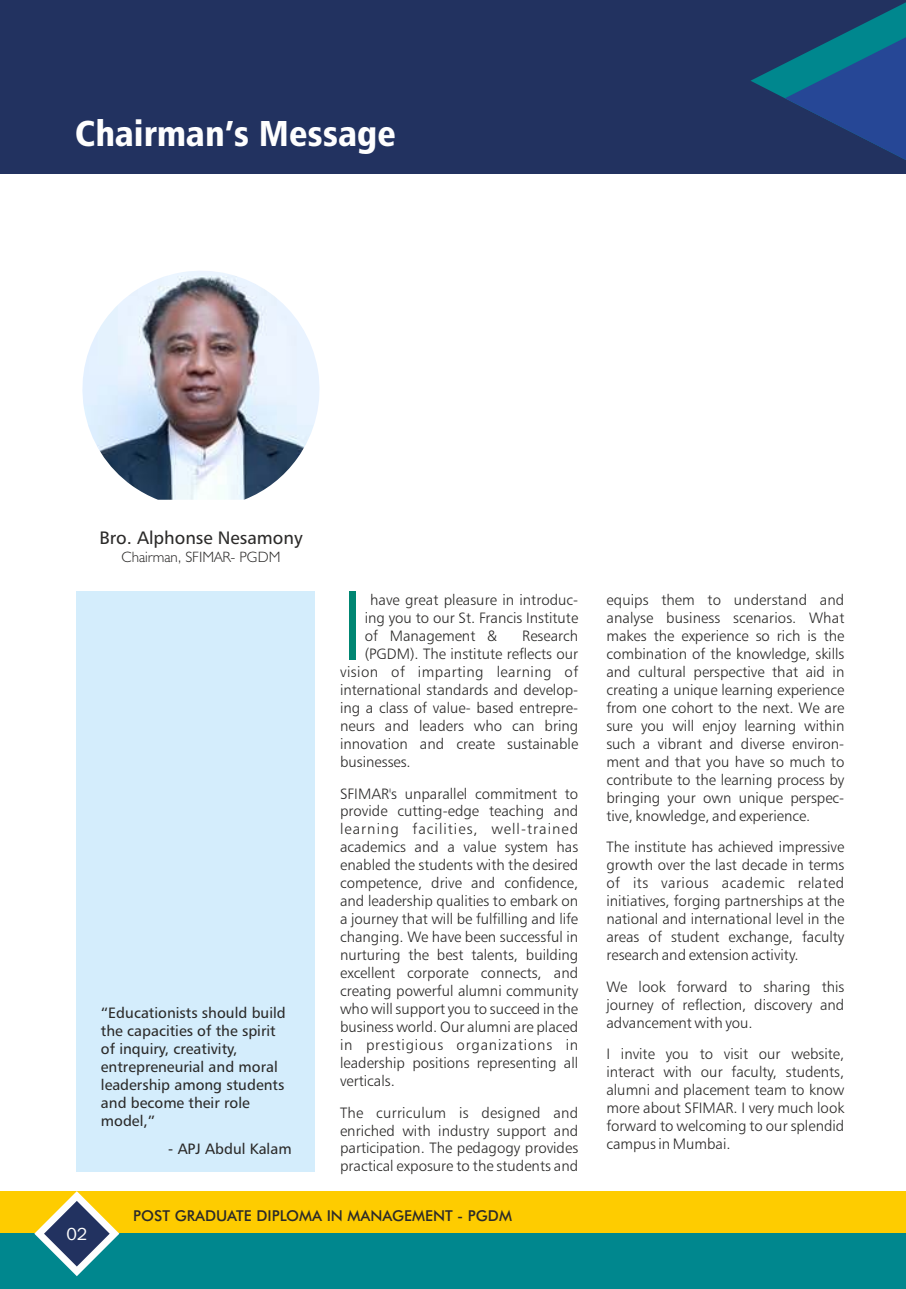
<style>
.page{position:relative;width:906px;height:1289px;background:#fff}
.page>*{position:absolute;margin:0;border:0;box-sizing:border-box;transform-origin:0 0}
.t1{font:98.4px "Humanist 777 BT Light B";color:#008672}
.t2{font:36px "Humanist 777 BT Black Condensed B";color:#fefefe}
.t3{font:18px "Humanist 777 BT Roman B";color:#2b2a29}
.t4{font:18px "Franklin Gothic";color:#fefefe}
.t5{font:15px/18px "Humanist 777 BT Light B";color:#2b2a29;text-align:justify}
.t6{font:15px/18.1px "Humanist 777 BT Roman B";color:#2b2a29}
.t7{font:500 15px "Futura BT";color:#2b2a29}
.t8{font:15px "Humanist 777 BT Light B";letter-spacing:.03em;color:#2b2a29}
.t9{font:300 15px "Humanist 521 BT";color:#2b2a29}
</style>
<div class="page">
<div style="left:0;top:0;width:906px;height:173px;background:#223260"></div>
<div style="left:0;top:1191px;width:906px;height:97px;background:#fecc00"></div>
<div style="left:0;top:1233px;width:906px;height:55px;background:#00878e"></div>
<svg style="left:34px;top:1191px;width:85px;height:85px"></svg>
<svg style="left:751px;top:2px;width:155px;height:158px"></svg>
<div style="left:77px;top:591px;width:238px;height:580px;background:#d4edfc"></div>
<img style="left:82px;top:271px;width:238px;height:228px">
<h2 class="t2" style="left:75px;top:119px;width:322px">Chairman’s Message</h2>
<p class="t4" style="left:66px;top:1226px;width:23px">02</p>
<p class="t3" style="left:99px;top:530px;width:205px">Bro. Alphonse Nesamony</p>
<p class="t9" style="left:121px;top:551px;width:160px">Chairman, SFIMAR- PGDM</p>
<p class="t6" style="left:101px;top:1004px;width:186px">“Educationists should build the capacities of the spirit of inquiry, creativity, entrepreneurial and moral leadership among students and become their role model,”</p>
<p class="t6" style="left:168px;top:1140px;width:125px">- APJ Abdul Kalam</p>
<h1 class="t1" style="left:340px;top:584px;width:26px">I</h1>
<p class="t5" style="left:365px;top:592px;width:215px;text-indent:5px">have great pleasure in introduc&shy;ing you to our St. Francis Institute of Management &amp;</p>
<p class="t5" style="left:522px;top:628px;width:57px">Research</p>
<p class="t5" style="left:365px;top:646px;width:215px">(PGDM). The institute reflects our</p>
<p class="t8" style="left:340px;top:665px;width:240px">vision of imparting learning of</p>
<p class="t5" style="left:340px;top:682px;width:240px">international standards and develop-</p>
<p class="t5" style="left:340px;top:700px;width:240px">ing a class of value- based entrepre-</p>
<p class="t5" style="left:340px;top:718px;width:240px">neurs and leaders who can bring</p>
<p class="t5" style="left:340px;top:736px;width:240px">innovation and create sustainable</p>
<p class="t5" style="left:340px;top:754px;width:72px">businesses.</p>
<p class="t5" style="left:340px;top:785px;width:240px">SFIMAR's unparallel commitment to provide cutting-edge teaching and learning facilities, well-trained academics and a value system has enabled the students with the desired competence, drive and confidence, and leadership qualities to embark on a journey that will be fulfilling and life changing. We have been successful in nurturing the best talents, building excellent corporate connects, and creating powerful alumni community who will support you to succeed in the business world. Our alumni are placed in prestigious organizations in leadership positions representing all verticals.</p>
<p class="t5" style="left:340px;top:1104px;width:240px">The curriculum is designed and enriched with industry support and participation. The pedagogy provides practical exposure to the students and</p>
<p class="t7" style="left:133px;top:1209px;width:380px">POST GRADUATE DIPLOMA IN MANAGEMENT - PGDM</p>
<p class="t5" style="left:606px;top:592px;width:239px">equips them to understand and analyse business scenarios. What makes the experience so rich is the combination of the knowledge, skills and cultural perspective that aid in creating a unique learning experience from one cohort to the next. We are sure you will enjoy learning within such a vibrant and diverse environ&shy;ment and that you have so much to contribute to the learning process by bringing your own unique perspec&shy;tive, knowledge, and experience.</p>
<p class="t5" style="left:606px;top:839px;width:239px">The institute has achieved impressive growth over the last decade in terms of its various academic related initiatives, forging partnerships at the national and international level in the areas of student exchange, faculty research and extension activity.</p>
<p class="t5" style="left:606px;top:978px;width:239px">We look forward to sharing this journey of reflection, discovery and advancement with you.</p>
<p class="t5" style="left:606px;top:1046px;width:239px">I invite you to visit our website, interact with our faculty, students, alumni and placement team to know more about SFIMAR. I very much look forward to welcoming to our splendid campus in Mumbai.</p>
</div>
